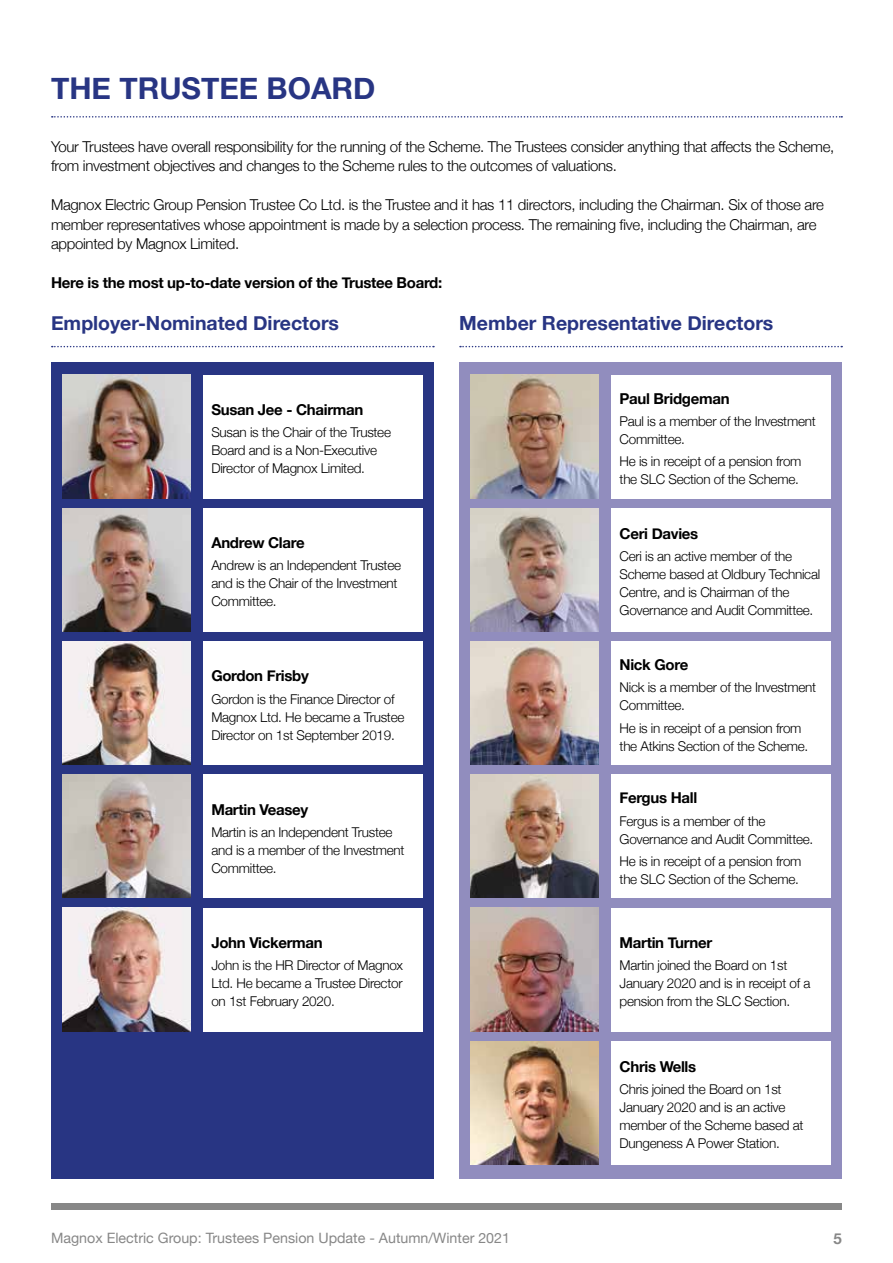
<style>
.page{position:relative;width:893px;height:1263px;background:#fff}
.page>*{position:absolute;margin:0;border:0;box-sizing:border-box;transform-origin:0 0}
.t1{font:700 30px "Helvetica Neue";color:#283583}
.t2{font:700 19.5px "Helvetica Neue";color:#283583}
.t3{font:300 15px/19.5px "Helvetica Neue";letter-spacing:-.02em;color:#000}
.t4{font:700 15px "Helvetica Neue";letter-spacing:-.02em;color:#000}
.t5{font:700 15px "Helvetica Neue";color:#878787}
.t6{font:14.25px "Helvetica Neue";color:#878787}
.t7{font:300 13.5px/18px "Helvetica Neue";letter-spacing:-.02em;color:#000}
</style>
<div class="page">
<div style="left:51px;top:1203px;width:791px;height:7px;background:#878787"></div>
<svg style="left:52px;top:346px;width:382px;height:1px"></svg>
<svg style="left:460px;top:346px;width:382px;height:1px"></svg>
<div style="left:51px;top:362px;width:383px;height:817px;background:#283583"></div>
<div style="left:459px;top:362px;width:383px;height:817px;background:#918dbe"></div>
<img style="left:63px;top:375px;width:127px;height:123px">
<div style="left:203px;top:375px;width:219px;height:123px;background:#fff"></div>
<img style="left:471px;top:375px;width:127px;height:123px">
<div style="left:611px;top:375px;width:219px;height:123px;background:#fff"></div>
<img style="left:63px;top:508px;width:127px;height:123px">
<div style="left:203px;top:508px;width:219px;height:123px;background:#fff"></div>
<img style="left:471px;top:508px;width:127px;height:123px">
<div style="left:611px;top:508px;width:219px;height:123px;background:#fff"></div>
<img style="left:63px;top:641px;width:127px;height:124px">
<div style="left:203px;top:641px;width:219px;height:124px;background:#fff"></div>
<img style="left:471px;top:641px;width:127px;height:124px">
<div style="left:611px;top:641px;width:219px;height:124px;background:#fff"></div>
<img style="left:63px;top:775px;width:127px;height:123px">
<div style="left:203px;top:775px;width:219px;height:123px;background:#fff"></div>
<img style="left:471px;top:775px;width:127px;height:123px">
<div style="left:611px;top:775px;width:219px;height:123px;background:#fff"></div>
<img style="left:63px;top:908px;width:127px;height:123px">
<div style="left:203px;top:908px;width:219px;height:123px;background:#fff"></div>
<img style="left:471px;top:908px;width:127px;height:123px">
<div style="left:611px;top:908px;width:219px;height:123px;background:#fff"></div>
<img style="left:471px;top:1041px;width:127px;height:123px">
<div style="left:611px;top:1041px;width:219px;height:123px;background:#fff"></div>
<svg style="left:52px;top:116px;width:790px;height:2px"></svg>
<h1 class="t1" style="left:51px;top:65px;width:326px">THE TRUSTEE BOARD</h1>
<p class="t3" style="left:51px;top:136px;width:785px">Your Trustees have overall responsibility for the running of the Scheme. The Trustees consider anything that affects the Scheme, from investment objectives and changes to the Scheme rules to the outcomes of valuations.</p>
<p class="t3" style="left:51px;top:194px;width:774px">Magnox Electric Group Pension Trustee Co Ltd. is the Trustee and it has 11 directors, including the Chairman. Six of those are member representatives whose appointment is made by a selection process. The remaining five, including the Chairman, are appointed by Magnox Limited.</p>
<p class="t4" style="left:51px;top:271px;width:393px">Here is the most up-to-date version of the Trustee Board:</p>
<h2 class="t2" style="left:51px;top:308px;width:290px">Employer-Nominated Directors</h2>
<h2 class="t2" style="left:459px;top:308px;width:316px">Member Representative Directors</h2>
<p class="t4" style="left:211px;top:398px;width:154px">Susan Jee - Chairman</p>
<p class="t7" style="left:211px;top:422px;width:181px">Susan is the Chair of the Trustee<br>Board and is a Non-Executive<br>Director of Magnox Limited.</p>
<p class="t4" style="left:211px;top:531px;width:95px">Andrew Clare</p>
<p class="t7" style="left:211px;top:555px;width:191px">Andrew is an Independent Trustee and is the Chair of the Investment<br>Committee.</p>
<p class="t4" style="left:211px;top:664px;width:99px">Gordon Frisby</p>
<p class="t7" style="left:211px;top:689px;width:195px">Gordon is the Finance Director of<br>Magnox Ltd. He became a Trustee<br>Director on 1st September 2019.</p>
<p class="t4" style="left:211px;top:797px;width:98px">Martin Veasey</p>
<p class="t7" style="left:211px;top:822px;width:195px">Martin is an Independent Trustee and is a member of the Investment<br>Committee.</p>
<p class="t4" style="left:211px;top:931px;width:113px">John Vickerman</p>
<p class="t7" style="left:211px;top:955px;width:193px;text-align:justify">John is the HR Director of Magnox Ltd. He became a Trustee Director on 1st February 2020.</p>
<p class="t4" style="left:620px;top:386px;width:111px">Paul Bridgeman</p>
<p class="t7" style="left:620px;top:411px;width:198px">Paul is a member of the Investment<br>Committee.</p>
<p class="t7" style="left:620px;top:451px;width:183px">He is in receipt of a pension from the SLC Section of the Scheme.</p>
<p class="t4" style="left:620px;top:522px;width:80px">Ceri Davies</p>
<p class="t7" style="left:620px;top:546px;width:202px">Ceri is an active member of the<br>Scheme based at Oldbury Technical<br>Centre, and is Chairman of the<br>Governance and Audit Committee.</p>
<p class="t4" style="left:620px;top:653px;width:70px">Nick Gore</p>
<p class="t7" style="left:620px;top:678px;width:198px">Nick is a member of the Investment<br>Committee.</p>
<p class="t7" style="left:620px;top:718px;width:190px">He is in receipt of a pension from the Atkins Section of the Scheme.</p>
<p class="t4" style="left:620px;top:786px;width:79px">Fergus Hall</p>
<p class="t7" style="left:620px;top:811px;width:195px">Fergus is a member of the<br>Governance and Audit Committee.</p>
<p class="t7" style="left:620px;top:851px;width:183px">He is in receipt of a pension from the SLC Section of the Scheme.</p>
<p class="t4" style="left:620px;top:931px;width:94px">Martin Turner</p>
<p class="t7" style="left:620px;top:955px;width:192px">Martin joined the Board on 1st<br>January 2020 and is in receipt of a pension from the SLC Section.</p>
<p class="t4" style="left:620px;top:1055px;width:78px">Chris Wells</p>
<p class="t7" style="left:620px;top:1079px;width:185px">Chris joined the Board on 1st<br>January 2020 and is an active member of the Scheme based at<br>Dungeness A Power Station.</p>
<p class="t6" style="left:51px;top:1228px;width:461px">Magnox Electric Group: Trustees Pension Update - Autumn/Winter 2021</p>
<p class="t5" style="left:834px;top:1226px;width:10px">5</p>
</div>
